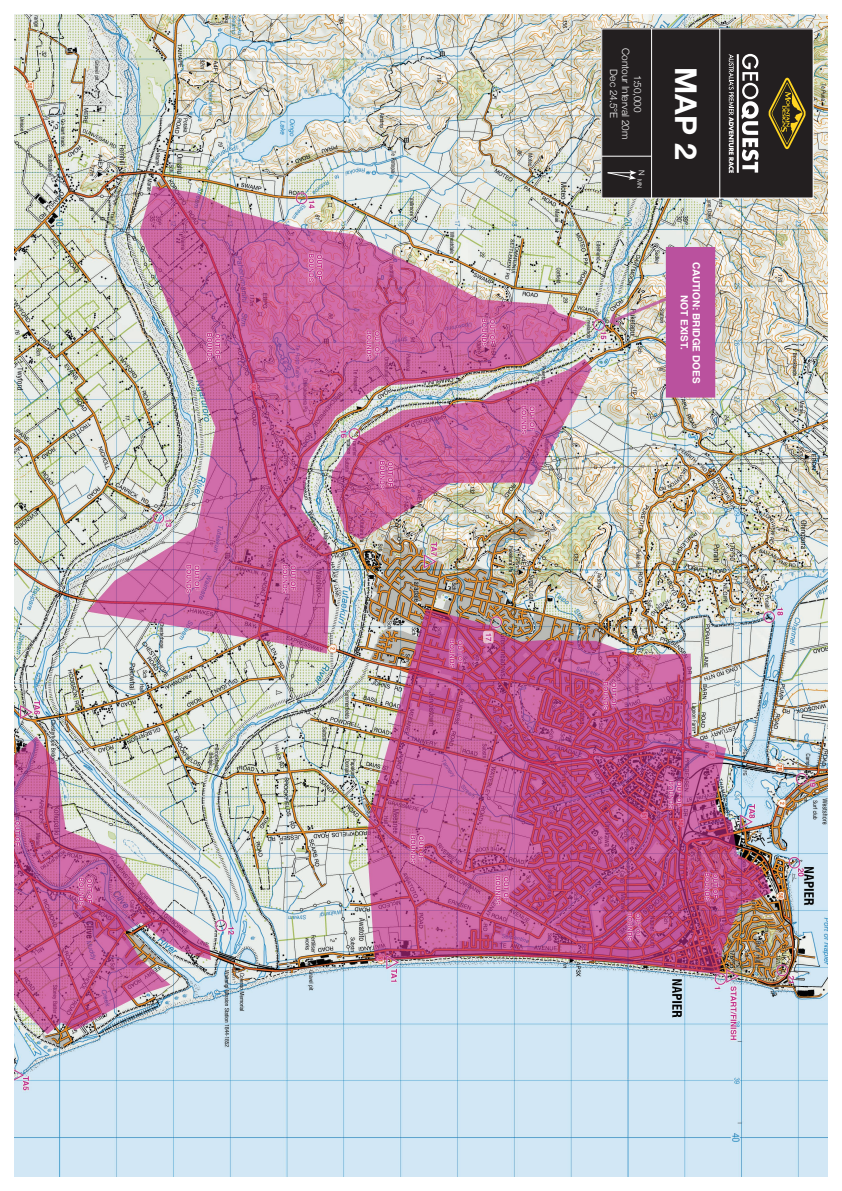
<style>
.page{position:relative;width:842px;height:1191px;background:#fff}
.page>*{position:absolute;margin:0;border:0;box-sizing:border-box;transform-origin:0 0}
.t1{font:700 30px "Helvetica Neue";color:#fff}
.t2{font:300 10px "Helvetica Neue";letter-spacing:.005em;color:#fff}
.t3{font:700 10px/12px "Helvetica";color:#fff;text-align:center}
.t4{font:300 8px "Helvetica Neue";color:#fff}
.t5{font:300 6px "Helvetica Neue";color:#fff}
</style>
<div class="page">
<img style="left:14px;top:14px;width:814px;height:1162px">
<div style="left:717px;top:29px;width:96px;height:169px;background:#231f20"></div>
<div style="left:717px;top:28px;width:97px;height:170px;border:1px solid #fff"></div>
<div style="left:602px;top:29px;width:118px;height:169px;background:#231f20"></div>
<div style="left:601px;top:28px;width:119px;height:170px;border:1px solid #fff"></div>
<hr style="left:651px;top:29px;width:1px;height:169px;background:#fff">
<hr style="left:602px;top:156px;width:49px;height:1px;background:#fff">
<svg style="left:607px;top:170px;width:29px;height:10px"></svg>
<svg style="left:741px;top:54px;width:17px;height:119px"></svg>
<svg style="left:729px;top:54px;width:5px;height:119px"></svg>
<hr style="left:737px;top:54px;width:2px;height:119px;background:#fff">
<svg style="left:768px;top:78px;width:38px;height:71px"></svg>
<div style="left:666px;top:248px;width:49px;height:149px;background:#ba519e"></div>
<img style="left:608px;top:297px;width:58px;height:30px">
<p class="t2" style="left:634px;top:48px;width:93px;rotate:90deg">Contour Interval 20m</p>
<p class="t2" style="left:646px;top:75px;width:39px;rotate:90deg">1:50,000</p>
<p class="t1" style="left:709px;top:67px;width:94px;rotate:90deg">MAP 2</p>
<p class="t2" style="left:622px;top:69px;width:50px;rotate:90deg">Dec 24.5°E</p>
<p class="t4" style="left:648px;top:170px;width:7px;rotate:90deg">N</p>
<p class="t5" style="left:644px;top:179px;width:11px;rotate:90deg">MN</p>
<p class="t3" style="left:701px;top:261px;width:123px;rotate:90deg">CAUTION: BRIDGE DOES<br>NOT EXIST.</p>
</div>
